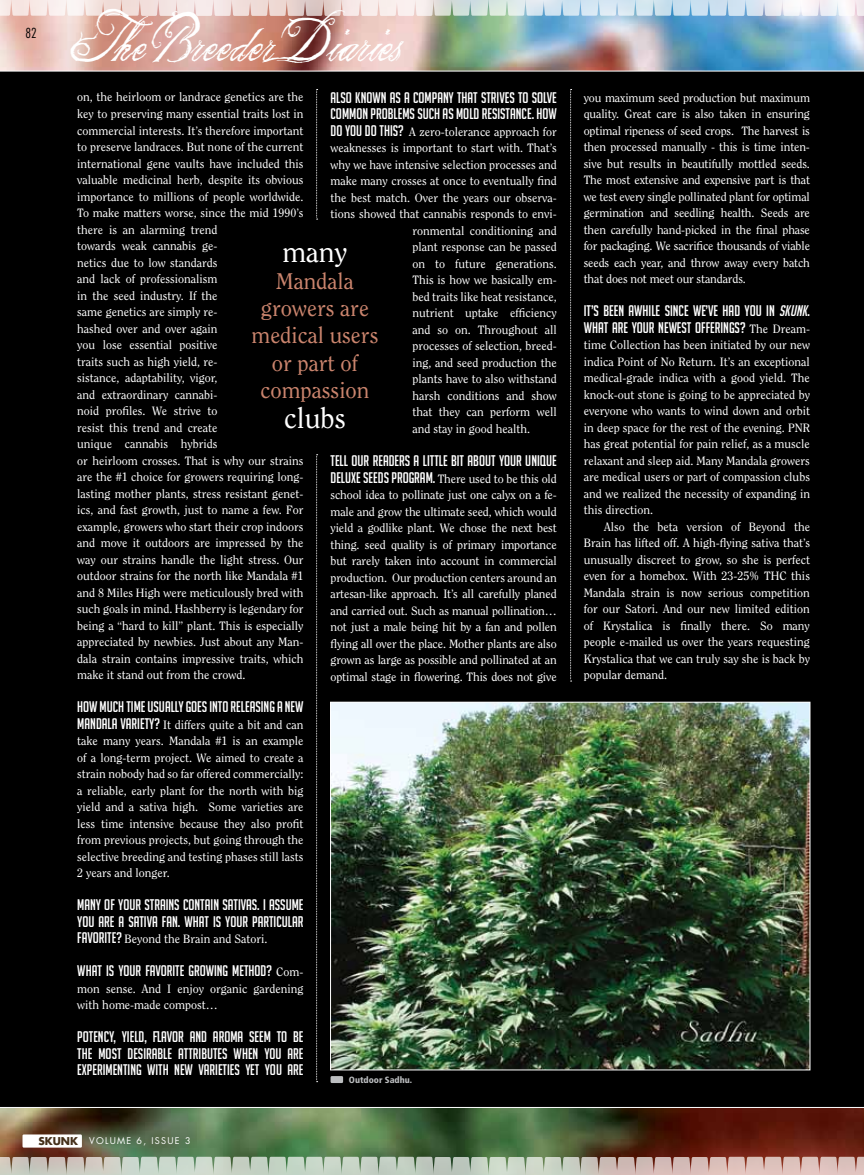
<style>
.page{position:relative;width:864px;height:1175px;background:#fff}
.page>*{position:absolute;margin:0;border:0;box-sizing:border-box;transform-origin:0 0}
.t1{font:28.5px "The Kingand Queen";color:#fff}
.t2{font:28.5px "Clearface";color:#fff}
.t3{font:22.5px/27px "Clearface";color:#ca846d;text-align:center}
.t4{font:15px/16.5px "Big Noodle Titling";color:#fff}
.t5{font:300 condensed 13.5px "Futura";color:#000}
.t6{font:12px/16.5px "Clearface";color:#fff;text-align:justify}
.t7{font:9px "Futura";letter-spacing:.14em;color:#fff}
.t8{font:900 condensed 9px "Frutiger";color:#bcbec0}
.s1{font-family:"Big Noodle Titling";font-size:15px}
.s2{font-family:"Clearface";font-size:12px}
.s3{font-weight:700;font-size:10.5px;color:#45301b}
.s4{font-style:italic}
</style>
<div class="page">
<img style="left:0;top:16px;width:864px;height:1140px">
<div style="left:23px;top:1134px;width:59px;height:13px;background:#fff"></div>
<svg style="left:0;top:0;width:864px;height:16px;background:#e2e0e3"></svg>
<svg style="left:0;top:1156px;width:864px;height:18px;background:#c0bdb1"></svg>
<div style="left:0;top:71px;width:864px;height:1036px;background:#000"></div>
<svg style="left:570px;top:89px;width:2px;height:592px"></svg>
<svg style="left:316px;top:454px;width:2px;height:628px"></svg>
<svg style="left:316px;top:89px;width:2px;height:131px"></svg>
<div style="left:331px;top:1076px;width:12px;height:7px;background:#bcbec0"></div>
<img style="left:332px;top:704px;width:476px;height:364px">
<p class="t5" style="left:25px;top:25px;width:13px">82</p>
<h1 class="t1" style="left:71px;top:35px;width:331px">The Breeder Diaries</h1>
<p class="t6" style="left:77px;top:89px;width:228px;text-align:left">on, the heirloom or landrace genetics are the key to preserving many essential traits lost in commercial interests. It’s therefore important to preserve landraces. But none of the current international gene vaults have included this valuable medicinal herb, despite its obvious importance to millions of people worldwide.<br>To make matters worse, since the mid 1990’s there is an alarming trend<br>towards weak cannabis ge-<br>netics due to low standards<br>and lack of professionalism<br>in the seed industry. If the<br>same genetics are simply re-<br>hashed over and over again<br>you lose essential positive<br>traits such as high yield, re-<br>sistance, adaptability, vigor,<br>and extraordinary cannabi-<br>noid profiles. We strive to<br>resist this trend and create<br>unique cannabis hybrids<br>or heirloom crosses. That is why our strains are the #1 choice for growers requiring long&shy;lasting mother plants, stress resistant genet&shy;ics, and fast growth, just to name a few. For example, growers who start their crop indoors and move it outdoors are impressed by the way our strains handle the light stress. Our outdoor strains for the north like Mandala #1 and 8 Miles High were meticulously bred with such goals in mind. Hashberry is legendary for being a “hard to kill” plant. This is especially appreciated by newbies. Just about any Man&shy;dala strain contains impressive traits, which make it stand out from the crowd.</p>
<p class="t4" style="left:77px;top:698px;width:228px">HOW MUCH TIME USUALLY GOES INTO RELEASING A NEW</p>
<p class="t6" style="left:77px;top:716px;width:228px"><span class="s1">MANDALA VARIETY?</span> It differs quite a bit and can take many years. Mandala #1 is an example of a long-term project. We aimed to create a strain nobody had so far offered commercially: a reliable, early plant for the north with big yield and a sativa high. Some varieties are less time intensive because they also profit from previous projects, but going through the selective breeding and testing phases still lasts 2 years and longer.</p>
<p class="t4" style="left:77px;top:896px;width:228px">MANY OF YOUR STRAINS CONTAIN SATIVAS. I ASSUME<br>YOU ARE A SATIVA FAN. WHAT IS YOUR PARTICULAR</p>
<p class="t6" style="left:77px;top:930px;width:192px"><span class="s1">FAVORITE?</span> Beyond the Brain and Satori.</p>
<p class="t4" style="left:77px;top:962px;width:228px">WHAT IS YOUR FAVORITE GROWING METHOD? <span class="s2">Com-</span></p>
<p class="t6" style="left:77px;top:980px;width:228px">mon sense. And I enjoy organic gardening with home-made compost…</p>
<p class="t4" style="left:77px;top:1028px;width:228px;text-align:justify">POTENCY, YIELD, FLAVOR AND AROMA SEEM TO BE THE MOST DESIRABLE ATTRIBUTES WHEN YOU ARE EXPERIMENTING WITH NEW VARIETIES YET YOU ARE</p>
<p class="t4" style="left:331px;top:89px;width:228px">ALSO KNOWN AS A COMPANY THAT STRIVES TO SOLVE<br>COMMON PROBLEMS SUCH AS MOLD RESISTANCE. HOW</p>
<p class="t6" style="left:331px;top:123px;width:228px"><span class="s1">DO YOU DO THIS?</span> A zero-tolerance approach for</p>
<p class="t6" style="left:331px;top:140px;width:228px">weaknesses is important to start with. That’s</p>
<p class="t6" style="left:331px;top:156px;width:228px">why we have intensive selection processes and</p>
<p class="t6" style="left:331px;top:173px;width:228px">make many crosses at once to eventually find</p>
<p class="t6" style="left:331px;top:189px;width:228px">the best match. Over the years our observa-</p>
<p class="t6" style="left:331px;top:206px;width:228px">tions showed that cannabis responds to envi-</p>
<p class="t6" style="left:412px;top:222px;width:146px">ronmental conditioning and</p>
<p class="t6" style="left:412px;top:239px;width:146px">plant response can be passed</p>
<p class="t6" style="left:412px;top:255px;width:146px">on to future generations.</p>
<p class="t6" style="left:412px;top:272px;width:146px">This is how we basically em-</p>
<p class="t6" style="left:412px;top:288px;width:146px">bed traits like heat resistance,</p>
<p class="t6" style="left:412px;top:305px;width:146px">nutrient uptake efficiency</p>
<p class="t6" style="left:412px;top:321px;width:146px">and so on. Throughout all</p>
<p class="t6" style="left:412px;top:338px;width:146px">processes of selection, breed-</p>
<p class="t6" style="left:412px;top:354px;width:146px">ing, and seed production the</p>
<p class="t6" style="left:412px;top:371px;width:146px">plants have to also withstand</p>
<p class="t6" style="left:412px;top:387px;width:146px">harsh conditions and show</p>
<p class="t6" style="left:412px;top:404px;width:146px">that they can perform well</p>
<p class="t6" style="left:412px;top:420px;width:119px">and stay in good health.</p>
<p class="t4" style="left:331px;top:452px;width:228px">TELL OUR READERS A LITTLE BIT ABOUT YOUR UNIQUE</p>
<p class="t6" style="left:331px;top:470px;width:228px"><span class="s1">DELUXE SEEDS PROGRAM.</span> There used to be this old school idea to pollinate just one calyx on a fe&shy;male and grow the ultimate seed, which would yield a godlike plant. We chose the next best thing. seed quality is of primary importance but rarely taken into account in commercial production. Our production centers around an artesan-like approach. It’s all carefully planed and carried out. Such as manual pollination… not just a male being hit by a fan and pollen flying all over the place. Mother plants are also grown as large as possible and pollinated at an optimal stage in flowering. This does not give</p>
<h1 class="t2" style="left:283px;top:235px;width:66px">many</h1>
<h2 class="t3" style="left:252px;top:268px;width:128px">Mandala growers are medical users or part of compassion</h2>
<h1 class="t2" style="left:284px;top:400px;width:63px">clubs</h1>
<p class="t8" style="left:349px;top:1074px;width:65px">Outdoor Sadhu.</p>
<p class="t7" style="left:38px;top:1134px;width:136px"><span class="s3">SKUNK</span> VOLUME 6, ISSUE</p>
<p class="t7" style="left:185px;top:1134px;width:7px">3</p>
<p class="t6" style="left:584px;top:89px;width:228px">you maximum seed production but maximum quality. Great care is also taken in ensuring optimal ripeness of seed crops. The harvest is then processed manually - this is time inten&shy;sive but results in beautifully mottled seeds.<br>The most extensive and expensive part is that we test every single pollinated plant for optimal germination and seedling health. Seeds are then carefully hand-picked in the final phase for packaging. We sacrifice thousands of viable seeds each year, and throw away every batch that does not meet our standards.</p>
<p class="t4" style="left:584px;top:302px;width:228px">IT’S BEEN AWHILE SINCE WE’VE HAD YOU IN <span class="s4">SKUNK</span>.<br>WHAT ARE YOUR NEWEST OFFERINGS? <span class="s2">The Dream-</span></p>
<p class="t6" style="left:584px;top:336px;width:228px">time Collection has been initiated by our new indica Point of No Return. It’s an exceptional medical-grade indica with a good yield. The knock-out stone is going to be appreciated by everyone who wants to wind down and orbit in deep space for the rest of the evening. PNR has great potential for pain relief, as a muscle relaxant and sleep aid. Many Mandala growers are medical users or part of compassion clubs and we realized the necessity of expanding in this direction.</p>
<p class="t6" style="left:584px;top:518px;width:228px;text-indent:20px">Also the beta version of Beyond the Brain has lifted off. A high-flying sativa that’s unusually discreet to grow, so she is perfect even for a homebox. With 23-25% THC this Mandala strain is now serious competition for our Satori. And our new limited edition of Krystalica is finally there. So many people e-mailed us over the years requesting Krystalica that we can truly say she is back by popular demand.</p>
</div>
